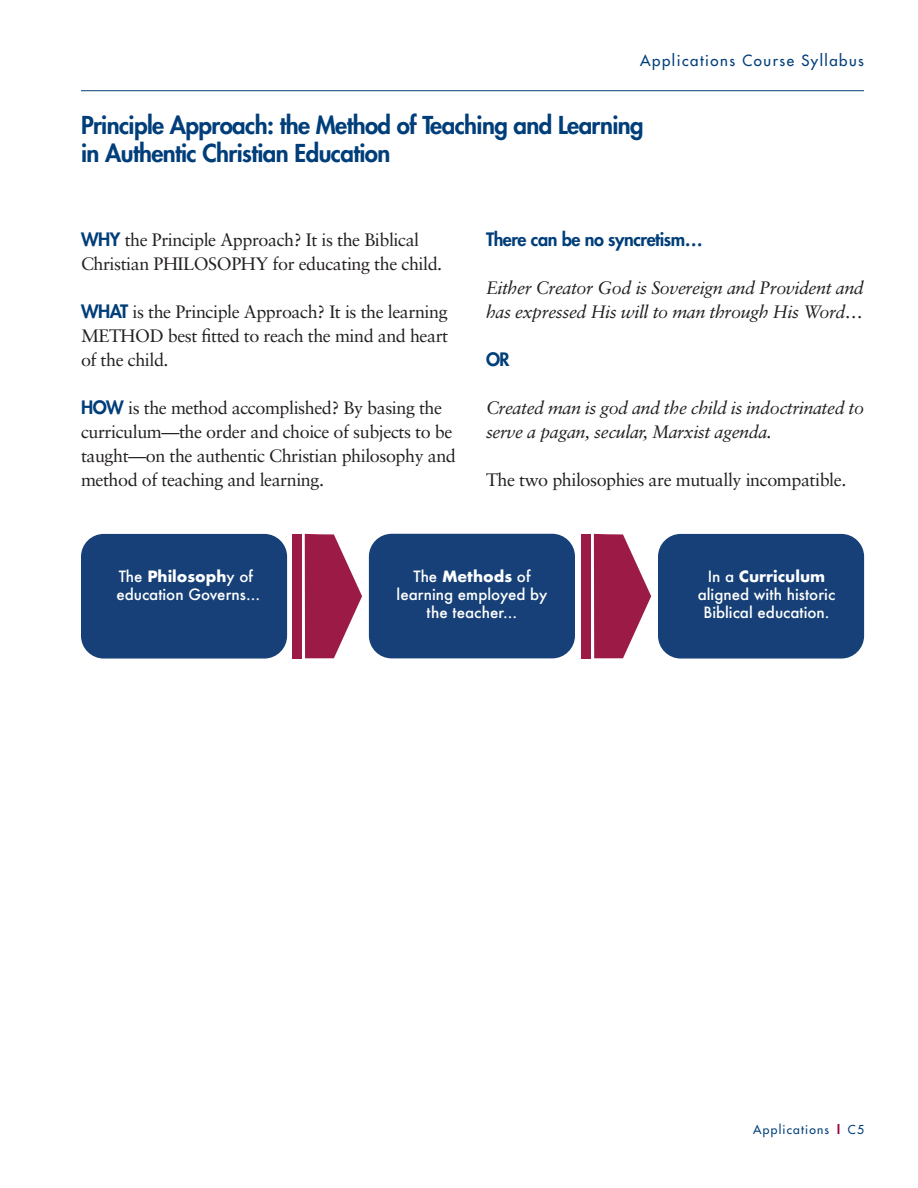
<style>
.page{position:relative;width:918px;height:1188px;background:#fff}
.page>*{position:absolute;margin:0;border:0;box-sizing:border-box;transform-origin:0 0}
.t1{font:800 24px/28.8px "Futura";letter-spacing:-.025em;color:#003e7a}
.t2{font:18px/24px "Sabon";letter-spacing:-.025em;color:#231f20}
.t3{font:italic 18px/24px "Sabon";letter-spacing:-.025em;color:#231f20}
.t4{font:800 18px "Futura";letter-spacing:-.025em;color:#003e7a}
.t5{font:500 15.15px/18.1px "Futura";color:#fff;text-align:center}
.t6{font:15px "Futura";letter-spacing:.1em;color:#003e7a}
.t7{font:12px "Futura";letter-spacing:.1em;color:#003e7a}
.s1{font-family:"Futura";font-weight:800;color:#003e7a}
.s2{font-weight:700}
.s3{font-weight:700;color:#9d0144}
</style>
<div class="page">
<hr style="left:81px;top:90px;width:783px;height:1px;background:#003e7a">
<div style="left:81px;top:534px;width:206px;height:125px;background:#164077;border-radius:23px"></div>
<svg style="left:305px;top:534px;width:57px;height:124px"></svg>
<div style="left:292px;top:534px;width:10px;height:124px;background:#9c1b46"></div>
<div style="left:369px;top:534px;width:206px;height:124px;background:#164077;border-radius:23px"></div>
<svg style="left:594px;top:534px;width:57px;height:124px"></svg>
<div style="left:581px;top:534px;width:10px;height:124px;background:#9c1b46"></div>
<div style="left:658px;top:534px;width:206px;height:125px;background:#164077;border-radius:23px"></div>
<p class="t6" style="left:640px;top:51px;width:225px">Applications Course Syllabus</p>
<h1 class="t1" style="left:81px;top:110px;width:564px">Principle Approach: the Method of Teaching and Learning in Authentic Christian Education</h1>
<p class="t2" style="left:81px;top:228px;width:360px"><span class="s1">WHY</span> the Principle Approach? It is the Biblical<br>Christian PHILOSOPHY for educating the child.</p>
<p class="t2" style="left:81px;top:300px;width:369px;text-align:justify"><span class="s1">WHAT</span> is the Principle Approach? It is the learning METHOD best fitted to reach the mind and heart of the child.</p>
<p class="t2" style="left:81px;top:396px;width:376px"><span class="s1">HOW</span> is the method accomplished? By basing the curriculum—the order and choice of subjects to be taught—on the authentic Christian philosophy and method of teaching and learning.</p>
<p class="t4" style="left:486px;top:227px;width:218px">There can be no syncretism…</p>
<p class="t3" style="left:486px;top:276px;width:380px">Either Creator God is Sovereign and Provident and has expressed His will to man through His Word…</p>
<p class="t4" style="left:486px;top:347px;width:25px">OR</p>
<p class="t3" style="left:486px;top:396px;width:380px">Created man is god and the child is indoctrinated to serve a pagan, secular, Marxist agenda.</p>
<p class="t2" style="left:486px;top:468px;width:359px">The two philosophies are mutually incompatible.</p>
<p class="t5" style="left:116px;top:567px;width:145px;text-align:left">The <span class="s2">Philosoph</span>y of education Governs...</p>
<p class="t5" style="left:397px;top:567px;width:152px">The <span class="s2">Methods</span> of learning employed by the teacher...</p>
<p class="t5" style="left:698px;top:567px;width:139px">In a <span class="s2">Curriculum </span>aligned with historic<br>Biblical education.</p>
<p class="t7" style="left:753px;top:1122px;width:112px">Applications <span class="s3">|</span> C5</p>
</div>
